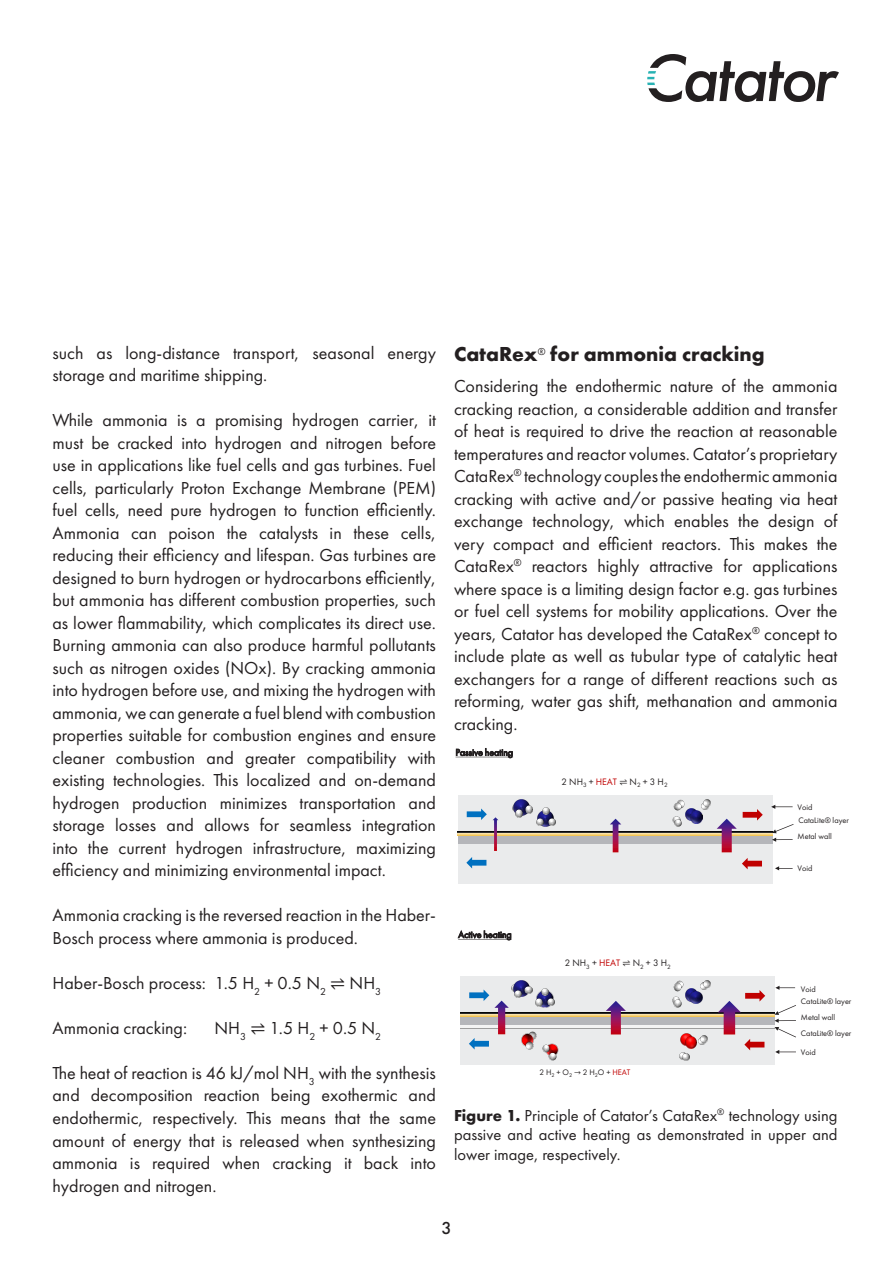
<style>
.page{position:relative;width:893px;height:1263px;background:#fff}
.page>*{position:absolute;margin:0;border:0;box-sizing:border-box;transform-origin:0 0}
.Heading_2{font:700 21px "Futura PT";color:#231f20}
.Body{font:18px/22.5px "Futura PT";color:#231f20;text-align:justify}
.t1{font:500 18px "Futura PT";color:#231f20}
.Figure_Text{font:16.5px/19.5px "Futura PT";color:#231f20;text-align:justify}
.t2{font:9.75px "Futura PT";color:#231f20}
.t3{font:8.25px/16.5px "Futura PT";color:#231f20}
.s1{font-family:"Cambria Math"}
.s2{color:#c00000}
.s3{font-weight:700}
</style>
<div class="page">
<svg style="left:647px;top:54px;width:192px;height:48px"></svg>
<div style="left:460px;top:1016px;width:314px;height:9px;background:#b5b6ba"></div>
<div style="left:460px;top:976px;width:314px;height:40px;background:#eaebec"></div>
<div style="left:461px;top:1025px;width:314px;height:40px;background:#eaebec"></div>
<svg style="left:460px;top:1025px;width:314px;height:4px"></svg>
<svg style="left:460px;top:1013px;width:314px;height:3px"></svg>
<svg style="left:774px;top:1005px;width:22px;height:32px"></svg>
<svg style="left:775px;top:1050px;width:21px;height:4px"></svg>
<svg style="left:775px;top:986px;width:20px;height:4px"></svg>
<img style="left:513px;top:980px;width:16px;height:5px">
<svg style="left:672px;top:980px;width:39px;height:28px"></svg>
<svg style="left:679px;top:1034px;width:29px;height:27px"></svg>
<img style="left:557px;top:1046px;width:2px;height:8px">
<svg style="left:455px;top:757px;width:58px;height:1px"></svg>
<svg style="left:458px;top:939px;width:54px;height:1px"></svg>
<div style="left:458px;top:835px;width:314px;height:9px;background:#b5b6ba"></div>
<div style="left:458px;top:795px;width:314px;height:40px;background:#eaebec"></div>
<div style="left:458px;top:844px;width:314px;height:40px;background:#eaebec"></div>
<svg style="left:458px;top:832px;width:314px;height:3px"></svg>
<svg style="left:772px;top:824px;width:22px;height:18px"></svg>
<svg style="left:775px;top:866px;width:18px;height:4px"></svg>
<svg style="left:771px;top:805px;width:22px;height:4px"></svg>
<svg style="left:467px;top:808px;width:20px;height:12px"></svg>
<svg style="left:742px;top:858px;width:20px;height:11px"></svg>
<img style="left:538px;top:825px;width:16px;height:1px">
<img style="left:514px;top:800px;width:15px;height:4px">
<svg style="left:512px;top:804px;width:43px;height:21px"></svg>
<svg style="left:466px;top:857px;width:20px;height:11px"></svg>
<svg style="left:743px;top:809px;width:20px;height:11px"></svg>
<svg style="left:672px;top:799px;width:65px;height:53px"></svg>
<svg style="left:610px;top:819px;width:11px;height:33px"></svg>
<svg style="left:493px;top:817px;width:5px;height:34px"></svg>
<svg style="left:718px;top:990px;width:47px;height:60px"></svg>
<svg style="left:606px;top:1001px;width:20px;height:33px"></svg>
<svg style="left:469px;top:985px;width:88px;height:76px"></svg>
<p class="Body" style="left:52px;top:342px;width:385px">such as long-distance transport, seasonal energy storage and maritime shipping.</p>
<p class="Body" style="left:52px;top:409px;width:385px">While ammonia is a promising hydrogen carrier, it must be cracked into hydrogen and nitrogen before use in applications like fuel cells and gas turbines. Fuel cells, particularly Proton Exchange Membrane (PEM) fuel cells, need pure hydrogen to function efficiently.<br>Ammonia can poison the catalysts in these cells, reducing their efficiency and lifespan. Gas turbines are designed to burn hydrogen or hydrocarbons efficiently, but ammonia has different combustion properties, such as lower flammability, which complicates its direct use.<br>Burning ammonia can also produce harmful pollutants such as nitrogen oxides (NOx). By cracking ammonia into hydrogen before use, and mixing the hydrogen with ammonia, we can generate a fuel blend with combustion properties suitable for combustion engines and ensure cleaner combustion and greater compatibility with existing technologies. This localized and on-demand hydrogen production minimizes transportation and storage losses and allows for seamless integration into the current hydrogen infrastructure, maximizing efficiency and minimizing environmental impact.</p>
<p class="Body" style="left:52px;top:904px;width:385px">Ammonia cracking is the reversed reaction in the Haber-<br>Bosch process where ammonia is produced.</p>
<p class="Body" style="left:52px;top:972px;width:330px">Haber-Bosch process: 1.5 H<sub>2</sub> + 0.5 N<sub>2</sub> <span class="s1">⇌</span> NH<sub>3</sub></p>
<p class="Body" style="left:52px;top:1017px;width:136px">Ammonia cracking:</p>
<p class="Body" style="left:214px;top:1017px;width:168px">NH<sub>3</sub> <span class="s1">⇌</span> 1.5 H<sub>2</sub> + 0.5 N<sub>2</sub></p>
<p class="Body" style="left:52px;top:1062px;width:385px">The heat of reaction is 46 kJ/mol NH<sub>3</sub> with the synthesis and decomposition reaction being exothermic and endothermic, respectively. This means that the same amount of energy that is released when synthesizing ammonia is required when cracking it back into hydrogen and nitrogen.</p>
<p class="Heading_2" style="left:454px;top:341px;width:312px">CataRex<sup>®</sup> for ammonia cracking</p>
<p class="Body" style="left:454px;top:375px;width:385px">Considering the endothermic nature of the ammonia cracking reaction, a considerable addition and transfer of heat is required to drive the reaction at reasonable temperatures and reactor volumes. Catator’s proprietary CataRex<sup>®</sup> technology couples the endothermic ammonia cracking with active and/or passive heating via heat exchange technology, which enables the design of very compact and efficient reactors. This makes the CataRex<sup>®</sup> reactors highly attractive for applications where space is a limiting design factor e.g. gas turbines or fuel cell systems for mobility applications. Over the years, Catator has developed the CataRex<sup>®</sup> concept to include plate as well as tubular type of catalytic heat exchangers for a range of different reactions such as reforming, water gas shift, methanation and ammonia cracking.</p>
<p class="t2" style="left:455px;top:746px;width:59px">Passive heating</p>
<p class="t2" style="left:561px;top:776px;width:108px">2 NH<sub>3</sub> + <span class="s2">HEAT</span> <span class="s1">⇌</span> N<sub>2</sub> + 3 H<sub>2</sub></p>
<p class="t2" style="left:458px;top:929px;width:55px">Active heating</p>
<p class="t2" style="left:565px;top:957px;width:108px">2 NH<sub>3</sub> + <span class="s2">HEAT</span> <span class="s1">⇌</span> N<sub>2</sub> + 3 H<sub>2</sub></p>
<p class="t3" style="left:539px;top:1064px;width:93px">2 H<sub>2</sub> + O<sub>2</sub> <span class="s1">→</span> 2 H<sub>2</sub>O + <span class="s2">HEAT</span></p>
<p class="t3" style="left:798px;top:799px;width:17px">Void</p>
<p class="t3" style="left:798px;top:812px;width:52px">CataLite® layer</p>
<p class="t3" style="left:798px;top:860px;width:16px">Void</p>
<p class="t3" style="left:798px;top:827px;width:36px">Metal wall</p>
<p class="t3" style="left:801px;top:981px;width:16px">Void</p>
<p class="t3" style="left:801px;top:993px;width:52px">CataLite® layer</p>
<p class="t3" style="left:801px;top:1009px;width:52px">Metal wall<br>CataLite® layer</p>
<p class="t3" style="left:801px;top:1044px;width:16px">Void</p>
<p class="Figure_Text" style="left:454px;top:1105px;width:385px"><span class="s3">Figure 1.</span> Principle of Catator’s CataRex<sup>®</sup> technology using passive and active heating as demonstrated in upper and lower image, respectively.</p>
<p class="t1" style="left:441px;top:1217px;width:12px">3</p>
</div>
